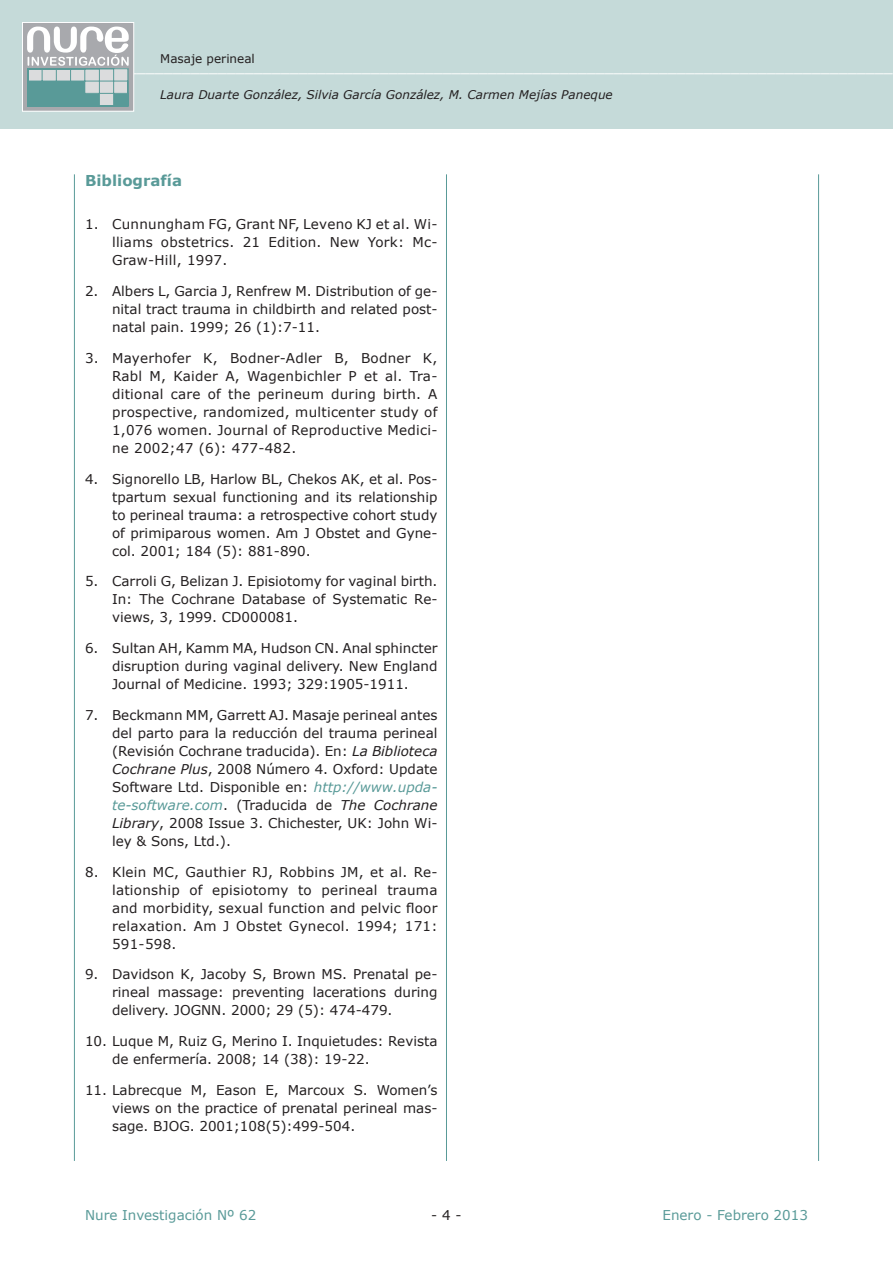
<style>
.page{position:relative;width:893px;height:1263px;background:#fff}
.page>*{position:absolute;margin:0;border:0;box-sizing:border-box;transform-origin:0 0}
.t1{font:18px "Times";color:#fff}
.TITULO_1{font:700 15px "Verdana";color:#599a98}
.Sangre_1{font:13.5px/18px "Verdana";color:#231f20;text-align:justify}
.t2{font:13.5px "Verdana";color:#599a98}
.t3{font:italic 12px "Verdana";color:#231f20}
.t4{font:12px "Verdana";color:#231f20}
.s1{font-style:italic}
.s2{font-style:italic;color:#599a98}
</style>
<div class="page">
<div style="left:0;top:0;width:893px;height:128px;background:#c5dad9"></div>
<div style="left:22px;top:23px;width:112px;height:88px;background:#a8a9ad"></div>
<svg style="left:27px;top:27px;width:102px;height:80px"></svg>
<div style="left:22px;top:22px;width:112px;height:90px;border:1px solid #fff"></div>
<hr style="left:446px;top:174px;width:1px;height:987px;background:#599a98">
<hr style="left:74px;top:174px;width:1px;height:987px;background:#599a98">
<hr style="left:818px;top:174px;width:1px;height:987px;background:#599a98">
<p class="t4" style="left:160px;top:51px;width:96px">Masaje perineal</p>
<p class="t3" style="left:160px;top:87px;width:454px">Laura Duarte González, Silvia García González, M. Carmen Mejías Paneque</p>
<h1 class="t1" style="left:56px;top:56px;width:838px">_____________________________________________________________________________________________</h1>
<p class="TITULO_1" style="left:85px;top:171px;width:99px">Bibliografía</p>
<p class="Sangre_1" style="left:112px;top:215px;width:327px;text-indent:-27px">1. Cunnungham FG, Grant NF, Leveno KJ et al. Wi&shy;lliams obstetrics. 21 Edition. New York: Mc-Graw-Hill, 1997.</p>
<p class="Sangre_1" style="left:112px;top:282px;width:327px;text-indent:-27px">2. Albers L, Garcia J, Renfrew M. Distribution of ge&shy;nital tract trauma in childbirth and related post&shy;natal pain. 1999; 26 (1):7-11.</p>
<p class="Sangre_1" style="left:112px;top:348px;width:327px;text-indent:-27px">3. Mayerhofer K, Bodner-Adler B, Bodner K, Rabl M, Kaider A, Wagenbichler P et al. Tra&shy;ditional care of the perineum during birth. A prospective, randomized, multicenter study of 1,076 women. Journal of Reproductive Medici&shy;ne 2002;47 (6): 477-482.</p>
<p class="Sangre_1" style="left:112px;top:469px;width:327px;text-indent:-27px">4. Signorello LB, Harlow BL, Chekos AK, et al. Pos&shy;tpartum sexual functioning and its relationship to perineal trauma: a retrospective cohort study of primiparous women. Am J Obstet and Gyne&shy;col. 2001; 184 (5): 881-890.</p>
<p class="Sangre_1" style="left:112px;top:572px;width:327px;text-indent:-27px">5. Carroli G, Belizan J. Episiotomy for vaginal birth.<br>In: The Cochrane Database of Systematic Re&shy;views, 3, 1999. CD000081.</p>
<p class="Sangre_1" style="left:112px;top:639px;width:327px;text-indent:-27px">6. Sultan AH, Kamm MA, Hudson CN. Anal sphincter disruption during vaginal delivery. New England Journal of Medicine. 1993; 329:1905-1911.</p>
<p class="Sangre_1" style="left:112px;top:705px;width:327px;text-indent:-27px">7. Beckmann MM, Garrett AJ. Masaje perineal antes del parto para la reducción del trauma perineal (Revisión Cochrane traducida). En: <span class="s1">La Biblioteca Cochrane Plus</span>, 2008 Número 4. Oxford: Update Software Ltd. Disponible en: <span class="s2">http://www.upda&shy;te-software.com</span>. (Traducida de <span class="s1">The Cochrane Library</span>, 2008 Issue 3. Chichester, UK: John Wi&shy;ley &amp; Sons, Ltd.).</p>
<p class="Sangre_1" style="left:112px;top:862px;width:327px;text-indent:-27px">8. Klein MC, Gauthier RJ, Robbins JM, et al. Re&shy;lationship of episiotomy to perineal trauma and morbidity, sexual function and pelvic floor relaxation. Am J Obstet Gynecol. 1994; 171:<br>591-598.</p>
<p class="Sangre_1" style="left:112px;top:965px;width:327px;text-indent:-27px">9. Davidson K, Jacoby S, Brown MS. Prenatal pe&shy;rineal massage: preventing lacerations during delivery. JOGNN. 2000; 29 (5): 474-479.</p>
<p class="Sangre_1" style="left:112px;top:1032px;width:327px;text-indent:-27px">10. Luque M, Ruiz G, Merino I. Inquietudes: Revista de enfermería. 2008; 14 (38): 19-22.</p>
<p class="Sangre_1" style="left:112px;top:1081px;width:327px;text-indent:-27px">11. Labrecque M, Eason E, Marcoux S. Women’s views on the practice of prenatal perineal mas&shy;sage. BJOG. 2001;108(5):499-504.</p>
<p class="t2" style="left:85px;top:1207px;width:173px">Nure Investigación Nº 62</p>
<p class="Sangre_1" style="left:431px;top:1206px;width:32px">- 4 -</p>
<p class="t2" style="left:662px;top:1207px;width:147px">Enero - Febrero 2013</p>
</div>
